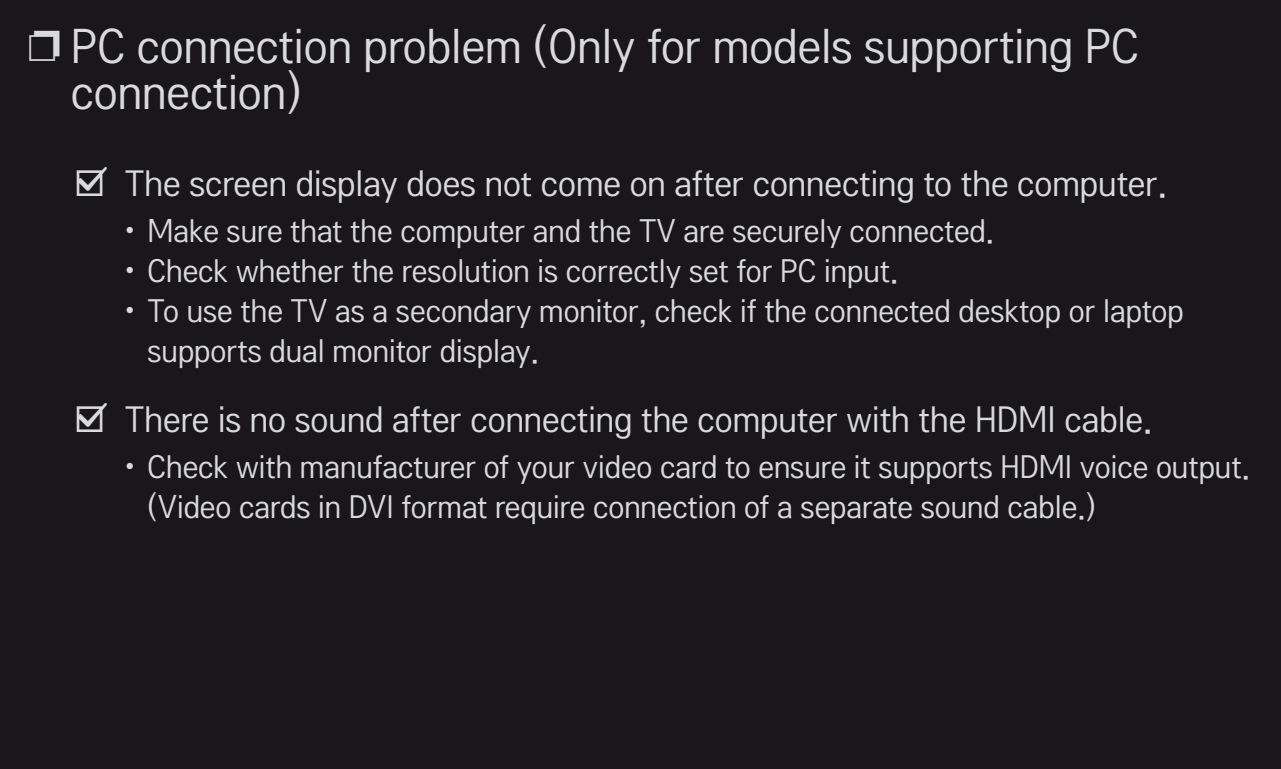
<style>
.page{position:relative;width:1281px;height:769px;background:#fff}
.page>*{position:absolute;margin:0;border:0;box-sizing:border-box;transform-origin:0 0}
.t1{font:300 48px/46px "LG Display";color:#d9dadb}
.t2{font:300 36px "LG Display";color:#d9dadb}
.t3{font:300 32px/40px "LG Display";color:#d9dadb}
.s1{font-size:42px}
</style>
<div class="page">
<div style="left:0;top:0;width:1280px;height:768px;background:#1a171c"></div>
<h1 class="t1" style="left:71px;top:19px;width:1069px;text-indent:-43px"><span class="s1">❐</span> PC connection problem (Only for models supporting PC connection)</h1>
<p class="t2" style="left:74px;top:156px;width:1094px">ꕢ The screen display does not come on after connecting to the computer.</p>
<p class="t3" style="left:125px;top:208px;width:870px">• Make sure that the computer and the TV are securely connected.</p>
<p class="t3" style="left:125px;top:248px;width:774px">• Check whether the resolution is correctly set for PC input.</p>
<p class="t3" style="left:147px;top:288px;width:1037px;text-indent:-23px">• To use the TV as a secondary monitor, check if the connected desktop or laptop supports dual monitor display.</p>
<p class="t2" style="left:74px;top:392px;width:1079px">ꕢ There is no sound after connecting the computer with the HDMI cable.</p>
<p class="t3" style="left:147px;top:444px;width:1103px;text-indent:-23px">• Check with manufacturer of your video card to ensure it supports HDMI voice output. (Video cards in DVI format require connection of a separate sound cable.)</p>
</div>
